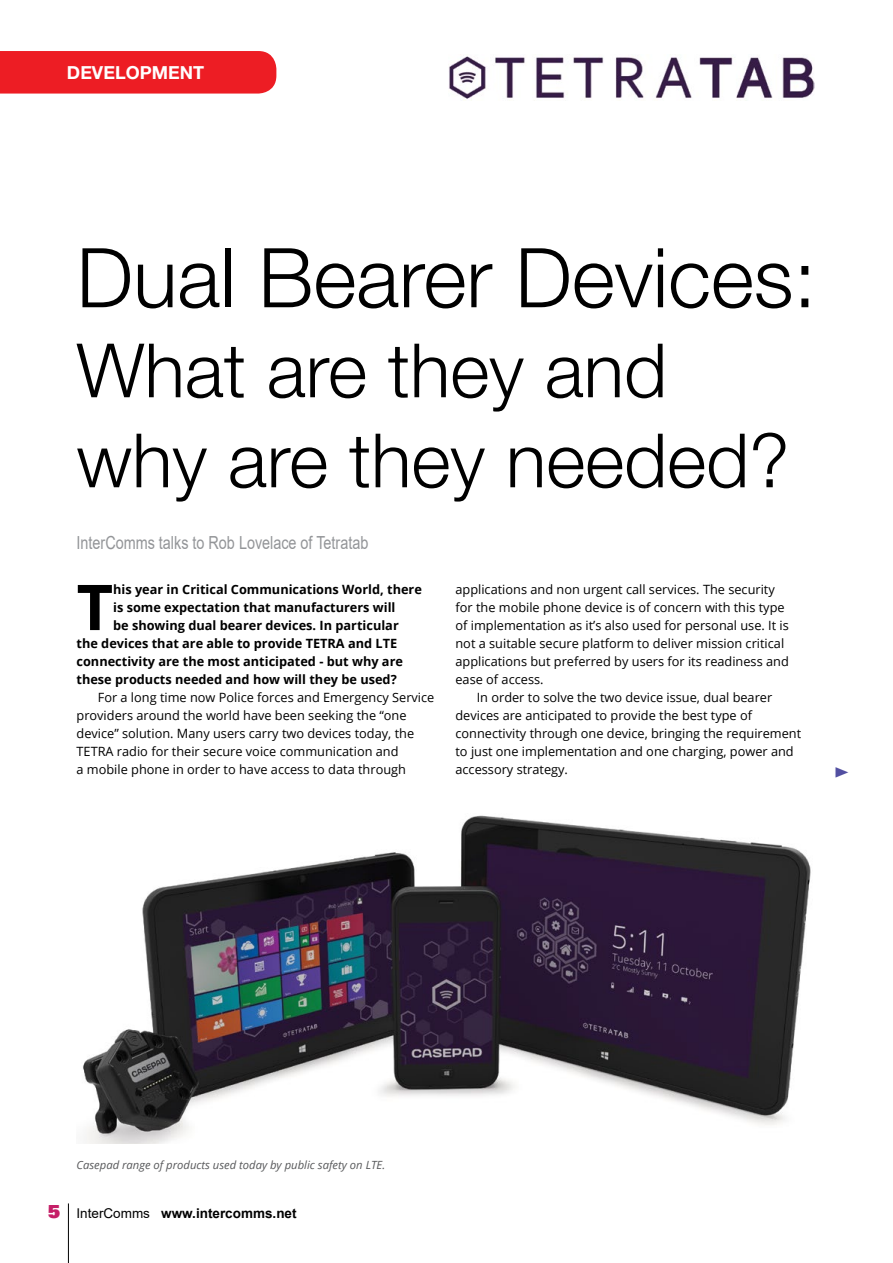
<style>
.page{position:relative;width:893px;height:1263px;background:#fff}
.page>*{position:absolute;margin:0;border:0;box-sizing:border-box;transform-origin:0 0}
.t1{font:300 82.5px "Helvetica Neue";color:#000}
.t2{font:300 75px/90px "Helvetica Neue";color:#000}
.t3{font:700 63.15px "Open Sans";color:#000}
.t4{font:18px "Arial";color:#939598;scale:.8 1}
.t5{font:700 18px "Helvetica Neue";color:#fff}
.t6{font:700 13.5px "Arial";color:#000}
.t7{font:12.75px/18px "Open Sans";color:#000}
.t8{font:700 12.75px "Open Sans";color:#000}
.t9{font:italic 11.25px "Open Sans";color:#58595b}
.s1{font-family:"Univers";font-weight:900;font-size:18px;color:#c51f67}
.s2{font-weight:400}
</style>
<div class="page">
<hr style="left:68px;top:1203px;width:1px;height:60px;background:#000">
<div style="left:0;top:51px;width:276px;height:43px;background:#ed1d24"></div>
<img style="left:449px;top:56px;width:366px;height:45px">
<img style="left:83px;top:815px;width:728px;height:329px">
<h3 class="t5" style="left:67px;top:62px;width:139px">DEVELOPMENT</h3>
<h1 class="t1" style="left:77px;top:227px;width:741px">Dual Bearer Devices:</h1>
<h2 class="t2" style="left:77px;top:324px;width:714px">What are they and why are they needed?</h2>
<h3 class="t4" style="left:77px;top:530px;width:366px">InterComms talks to Rob Lovelace of Tetratab</h3>
<h3 class="t3" style="left:77px;top:562px;width:38px">T</h3>
<p class="t8" style="left:113px;top:580px;width:310px">his year in Critical Communications World, there</p>
<p class="t8" style="left:113px;top:598px;width:284px">is some expectation that manufacturers will</p>
<p class="t8" style="left:113px;top:616px;width:287px">be showing dual bearer devices. In particular</p>
<p class="t8" style="left:77px;top:634px;width:322px">the devices that are able to provide TETRA and LTE</p>
<p class="t8" style="left:77px;top:652px;width:328px">connectivity are the most anticipated - but why are</p>
<p class="t8" style="left:77px;top:670px;width:322px">these products needed and how will they be used?</p>
<p class="t7" style="left:77px;top:688px;width:359px;text-indent:21px">For a long time now Police forces and Emergency Service providers around the world have been seeking the “one device” solution. Many users carry two devices today, the TETRA radio for their secure voice communication and<br>a mobile phone in order to have access to data through</p>
<p class="t7" style="left:455px;top:580px;width:335px">applications and non urgent call services. The security for the mobile phone device is of concern with this type of implementation as it’s also used for personal use. It is not a suitable secure platform to deliver mission critical applications but preferred by users for its readiness and ease of access.</p>
<p class="t7" style="left:455px;top:688px;width:347px;text-indent:21px">In order to solve the two device issue, dual bearer devices are anticipated to provide the best type of connectivity through one device, bringing the requirement to just one implementation and one charging, power and accessory strategy.</p>
<p class="t9" style="left:77px;top:1158px;width:310px">Casepad range of products used today by public safety on LTE.</p>
<p class="t6" style="left:48px;top:1203px;width:250px"><span class="s1">5</span> <span class="s2">InterComms</span> www.intercomms.net</p>
</div>
